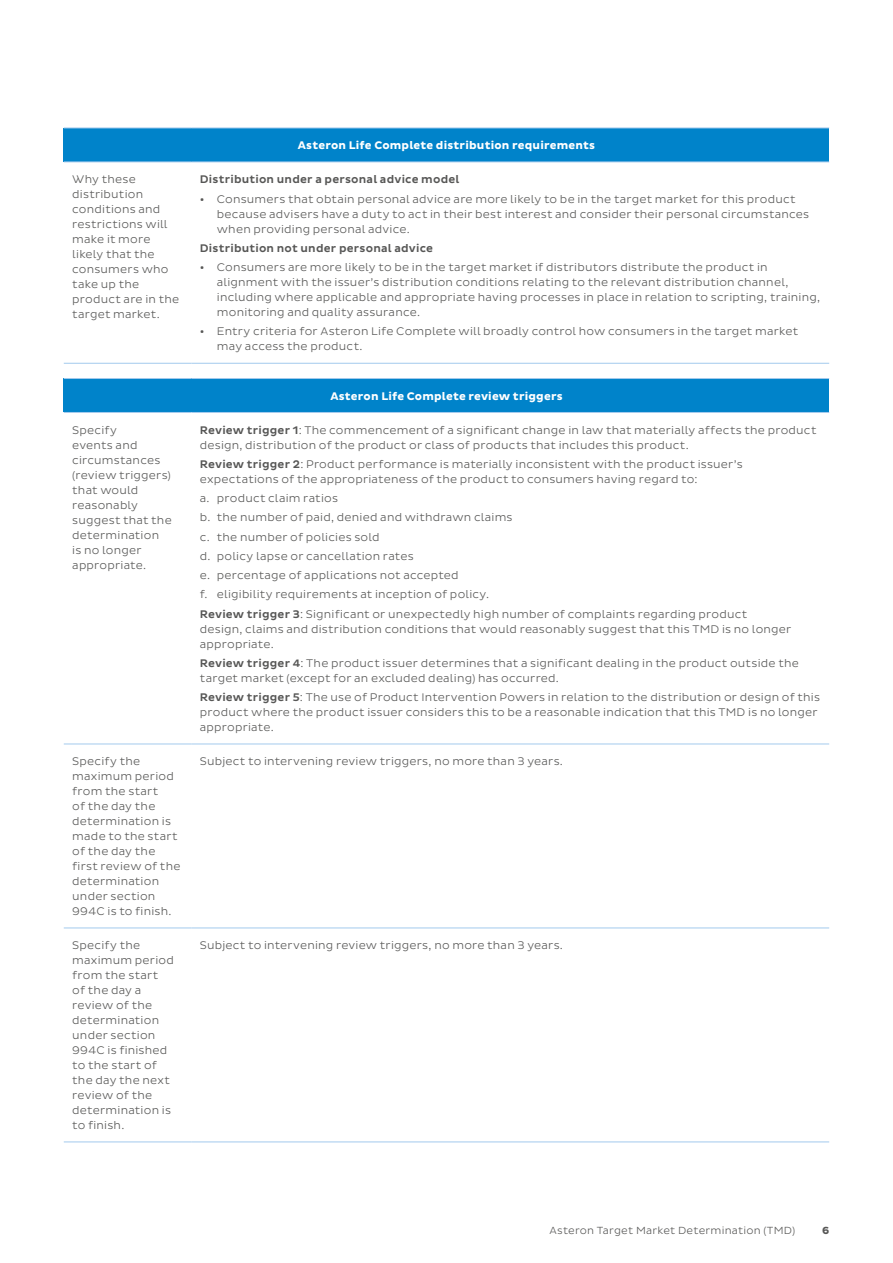
<style>
.page{position:relative;width:893px;height:1263px;background:#fff}
.page>*{position:absolute;margin:0;border:0;box-sizing:border-box;transform-origin:0 0}
.t1{font:300 11.25px/15px "Pluto Sans";letter-spacing:.02em;color:#575756}
.t2{font:700 11.25px "Pluto Sans";letter-spacing:.015em;color:#fff}
.t3{font:500 11.25px "Pluto Sans";letter-spacing:.02em;color:#575756}
.t4{font:300 10.5px "Pluto Sans";letter-spacing:.02em;color:#575756}
.t5{font:700 10.5px "Pluto Sans";color:#575756}
.s1{font-weight:500}
</style>
<div class="page">
<div style="left:64px;top:128px;width:765px;height:34px;background:#0083ca"></div>
<hr style="left:64px;top:128px;width:127px;height:1px;background:#a3caed">
<hr style="left:191px;top:128px;width:638px;height:1px;background:#a3caed">
<hr style="left:64px;top:162px;width:127px;height:1px;background:#a3caed">
<hr style="left:191px;top:162px;width:638px;height:1px;background:#a3caed">
<hr style="left:64px;top:363px;width:127px;height:1px;background:#a3caed">
<hr style="left:191px;top:363px;width:638px;height:1px;background:#a3caed">
<div style="left:64px;top:378px;width:765px;height:34px;background:#0083ca"></div>
<hr style="left:64px;top:378px;width:127px;height:1px;background:#a3caed">
<hr style="left:191px;top:378px;width:638px;height:1px;background:#a3caed">
<hr style="left:64px;top:412px;width:127px;height:1px;background:#a3caed">
<hr style="left:191px;top:412px;width:638px;height:1px;background:#a3caed">
<hr style="left:64px;top:744px;width:127px;height:1px;background:#a3caed">
<hr style="left:191px;top:744px;width:638px;height:1px;background:#a3caed">
<hr style="left:64px;top:927px;width:127px;height:1px;background:#a3caed">
<hr style="left:191px;top:927px;width:638px;height:1px;background:#a3caed">
<hr style="left:64px;top:1141px;width:127px;height:1px;background:#a3caed">
<hr style="left:191px;top:1141px;width:638px;height:1px;background:#a3caed">
<p class="t2" style="left:298px;top:139px;width:299px">Asteron Life Complete distribution requirements</p>
<p class="t1" style="left:72px;top:172px;width:108px">Why these distribution conditions and restrictions will make it more likely that the consumers who take up the product are in the target market.</p>
<p class="t3" style="left:200px;top:173px;width:261px">Distribution under a personal advice model</p>
<p class="t1" style="left:217px;top:191px;width:594px;text-indent:-17px"><span class="s1">•</span> Consumers that obtain personal advice are more likely to be in the target market for this product because advisers have a duty to act in their best interest and consider their personal circumstances when providing personal advice.</p>
<p class="t3" style="left:200px;top:242px;width:235px">Distribution not under personal advice</p>
<p class="t1" style="left:217px;top:260px;width:605px;text-indent:-17px"><span class="s1">•</span> Consumers are more likely to be in the target market if distributors distribute the product in alignment with the issuer’s distribution conditions relating to the relevant distribution channel, including where applicable and appropriate having processes in place in relation to scripting, training, monitoring and quality assurance.</p>
<p class="t1" style="left:217px;top:324px;width:583px;text-indent:-17px"><span class="s1">•</span> Entry criteria for Asteron Life Complete will broadly control how consumers in the target market may access the product.</p>
<p class="t2" style="left:330px;top:389px;width:234px">Asteron Life Complete review triggers</p>
<p class="t1" style="left:72px;top:422px;width:101px">Specify<br>events and circumstances (review triggers) that would reasonably suggest that the determination<br>is no longer appropriate.</p>
<p class="t1" style="left:200px;top:422px;width:618px"><span class="s1">Review trigger 1</span>: The commencement of a significant change in law that materially affects the product design, distribution of the product or class of products that includes this product.</p>
<p class="t1" style="left:200px;top:457px;width:544px"><span class="s1">Review trigger 2</span>: Product performance is materially inconsistent with the product issuer’s expectations of the appropriateness of the product to consumers having regard to:</p>
<p class="t1" style="left:200px;top:489px;width:549px;line-height:19.2px">a. product claim ratios<br>b. the number of paid, denied and withdrawn claims<br>c. the number of policies sold<br>d. policy lapse or cancellation rates<br>e. percentage of applications not accepted<br>f. eligibility requirements at inception of policy.<br><span class="s1">Review trigger 3</span>: Significant or unexpectedly high number of complaints regarding product</p>
<p class="t1" style="left:200px;top:621px;width:593px">design, claims and distribution conditions that would reasonably suggest that this TMD is no longer appropriate.</p>
<p class="t1" style="left:200px;top:656px;width:600px"><span class="s1">Review trigger 4</span>: The product issuer determines that a significant dealing in the product outside the target market (except for an excluded dealing) has occurred.</p>
<p class="t1" style="left:200px;top:690px;width:622px"><span class="s1">Review trigger 5</span>: The use of Product Intervention Powers in relation to the distribution or design of this product where the product issuer considers this to be a reasonable indication that this TMD is no longer appropriate.</p>
<p class="t1" style="left:72px;top:754px;width:110px">Specify the maximum period from the start<br>of the day the determination is made to the start of the day the first review of the determination under section<br>994C is to finish.</p>
<p class="t1" style="left:200px;top:754px;width:365px">Subject to intervening review triggers, no more than 3 years.</p>
<p class="t1" style="left:72px;top:938px;width:103px">Specify the maximum period from the start of the day a review of the determination under section<br>994C is finished to the start of the day the next review of the determination is to finish.</p>
<p class="t1" style="left:200px;top:938px;width:365px">Subject to intervening review triggers, no more than 3 years.</p>
<p class="t4" style="left:550px;top:1224px;width:247px">Asteron Target Market Determination (TMD)</p>
<p class="t5" style="left:822px;top:1224px;width:9px">6</p>
</div>
